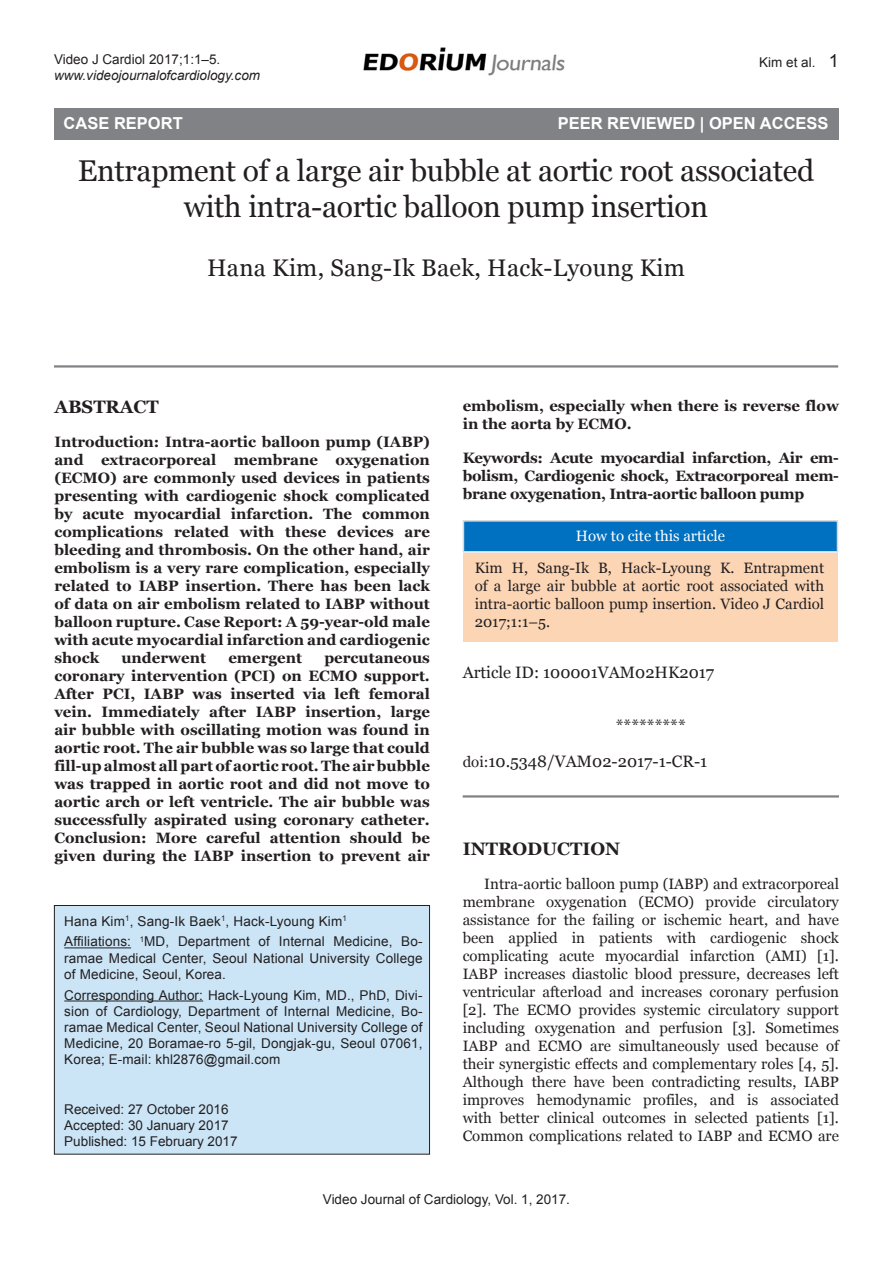
<style>
.page{position:relative;width:893px;height:1263px;background:#fff}
.page>*{position:absolute;margin:0;border:0;box-sizing:border-box;transform-origin:0 0}
.Chapter_Name{font:30px/36px "Georgia";letter-spacing:-.01em;color:#231f20;text-align:center}
.Author_Name{font:24px "Georgia";letter-spacing:.01em;color:#231f20}
.Introduction_Head{font:700 18px "Georgia";color:#231f20}
.Abstract_Head{font:700 18px "Georgia";color:#231f20}
.Open_Access{font:700 16.5px "Arial";color:#fff}
.Star{font:16.5px "Georgia";color:#231f20}
.DOI{font:16.5px "Georgia";color:#231f20}
.Abstract_text{font:700 15px/18px "Georgia";color:#231f20;text-align:justify}
.Text{font:15px/18px "Georgia";color:#231f20;text-align:justify}
.Keywords{font:700 15px/18px "Georgia";letter-spacing:-.02em;color:#231f20;text-align:justify}
.Box_author{font:13.5px/16.2px "Arial";letter-spacing:.01em;color:#231f20;text-align:justify}
.Left_Running_head{font:italic 13.5px "Arial";color:#231f20}
.Left_Running_head-2{font:13.5px "Arial";color:#231f20}
.Box_received_date{font:13.5px "Arial";color:#231f20}
.Right_Running_head{font:13.5px "Arial";color:#231f20}
.s1{font-size:18px}
.s2{color:#fff}
.s3{font-size:15px}
</style>
<div class="page">
<img style="left:363px;top:47px;width:202px;height:29px">
<hr style="left:54px;top:365px;width:784px;height:3px;background:#808285">
<hr style="left:463px;top:795px;width:376px;height:2px;background:#808285">
<div style="left:54px;top:905px;width:376px;height:249px;background:#cbe5f7"></div>
<div style="left:54px;top:905px;width:376px;height:249px;border:1px solid #231f20"></div>
<hr style="left:64px;top:947px;width:67px;height:1px;background:#231f20">
<hr style="left:64px;top:1000px;width:139px;height:1px;background:#231f20">
<div style="left:463px;top:554px;width:375px;height:88px;background:#fcd5b5"></div>
<div style="left:463px;top:520px;width:375px;height:32px;background:#0070c0;border:2px solid #d9d9d9"></div>
<div style="left:54px;top:108px;width:784px;height:32px;background:#808285"></div>
<p class="Left_Running_head-2" style="left:54px;top:50px;width:168px">Video J Cardiol 2017;1:1–5.</p>
<p class="Left_Running_head" style="left:54px;top:67px;width:208px">www.videojournalofcardiology.com</p>
<p class="Right_Running_head" style="left:759px;top:54px;width:81px">Kim et al. <span class="s1">1</span></p>
<p class="Open_Access" style="left:696px;top:112px;width:121px">OPEN AC ESS</p>
<p class="Chapter_Name" style="left:78px;top:153px;width:738px">Entrapment of a large air bubble at aortic root associated with intra-aortic balloon pump insertion</p>
<p class="Author_Name" style="left:207px;top:253px;width:479px">Hana Kim, Sang-Ik Baek, Hack-Lyoung Kim</p>
<p class="Open_Access" style="left:64px;top:112px;width:121px">CASE REPORT</p>
<p class="Open_Access" style="left:558px;top:112px;width:272px">PEER REVIEWED | OPEN ACCESS</p>
<p class="Abstract_Head" style="left:54px;top:395px;width:106px">ABSTRACT</p>
<p class="Abstract_text" style="left:54px;top:433px;width:377px">Introduction: Intra-aortic balloon pump (IABP) and extracorporeal membrane oxygenation (ECMO) are commonly used devices in patients presenting with cardiogenic shock complicated by acute myocardial infarction. The common complications related with these devices are bleeding and thrombosis. On the other hand, air embolism is a very rare complication, especially related to IABP insertion. There has been lack of data on air embolism related to IABP without balloon rupture. Case Report: A 59-year-old male with acute myocardial infarction and cardiogenic shock</p>
<p class="Abstract_text" style="left:121px;top:649px;width:86px">underwent</p>
<p class="Abstract_text" style="left:228px;top:649px;width:75px">emergent</p>
<p class="Abstract_text" style="left:54px;top:649px;width:377px;text-indent:270px">percutaneous coronary intervention (PCI) on ECMO support.<br>After PCI, IABP was inserted via left femoral vein. Immediately after IABP insertion, large air bubble with oscillating motion was found in aortic root. The air bubble was so large that could fill-up almost all part of aortic root. The air bubble was trapped in aortic root and did not move to aortic arch or left ventricle. The air bubble was successfully aspirated using coronary catheter.<br>Conclusion: More careful attention should be given during the IABP insertion to prevent air</p>
<p class="Box_author" style="left:64px;top:913px;width:284px">Hana Kim<sup>1</sup>, Sang-Ik Baek<sup>1</sup>, Hack-Lyoung Kim<sup>1</sup></p>
<p class="Box_author" style="left:64px;top:934px;width:360px">Affiliations: <sup>1</sup>MD, Department of Internal Medicine, Bo&shy;ramae Medical Center, Seoul National University College of Medicine, Seoul, Korea.</p>
<p class="Box_author" style="left:64px;top:987px;width:360px">Corresponding Author: Hack-Lyoung Kim, MD., PhD, Divi&shy;sion of Cardiology, Department of Internal Medicine, Bo&shy;ramae Medical Center, Seoul National University College of Medicine, 20 Boramae-ro 5-gil, Dongjak-gu, Seoul 07061, Korea; E-mail: khl2876@gmail.com</p>
<p class="Box_received_date" style="left:64px;top:1100px;width:166px">Received: 27 October 2016</p>
<p class="Box_author" style="left:64px;top:1117px;width:166px">Accepted: 30 January 2017</p>
<p class="Box_author" style="left:64px;top:1133px;width:175px">Published: 15 February 2017</p>
<p class="Abstract_text" style="left:463px;top:396px;width:378px">embolism, especially when there is reverse flow in the aorta by ECMO.</p>
<p class="Keywords" style="left:463px;top:449px;width:378px">Keywords: Acute myocardial infarction, Air em&shy;bolism, Cardiogenic shock, Extracorporeal mem&shy;brane oxygenation, Intra-aortic balloon pump</p>
<p class="Text" style="left:475px;top:519px;width:351px;line-height:32.7px;text-align:center"><span class="s2">How to cite this article<br></span>Kim H, Sang-Ik B, Hack-Lyoung K. Entrapment</p>
<p class="Text" style="left:475px;top:577px;width:351px">of a large air bubble at aortic root associated with intra-aortic balloon pump insertion. Video J Cardiol 2017;1:1–5.</p>
<p class="Star" style="left:463px;top:662px;width:253px">Article ID: 100001VAM02HK2017</p>
<p class="Star" style="left:616px;top:715px;width:72px">*********</p>
<p class="DOI" style="left:463px;top:752px;width:246px"><span class="s3">doi:</span>10.5348/VAM02-2017-1-CR-1</p>
<p class="Introduction_Head" style="left:463px;top:837px;width:159px">INTRODUCTION</p>
<p class="Text" style="left:463px;top:875px;width:378px;text-indent:22px">Intra-aortic balloon pump (IABP) and extracorporeal membrane oxygenation (ECMO) provide circulatory assistance for the failing or ischemic heart, and have been applied in patients with cardiogenic shock complicating acute myocardial infarction (AMI) [1].<br>IABP increases diastolic blood pressure, decreases left ventricular afterload and increases coronary perfusion [2]. The ECMO provides systemic circulatory support including oxygenation and perfusion [3]. Sometimes IABP and ECMO are simultaneously used because of their synergistic effects and complementary roles [4, 5].<br>Although there have been contradicting results, IABP improves hemodynamic profiles, and is associated with better clinical outcomes in selected patients [1].<br>Common complications related to IABP and ECMO are</p>
<p class="Box_author" style="left:323px;top:1191px;width:249px">Video Journal of Cardiology, Vol. 1, 2017.</p>
</div>
